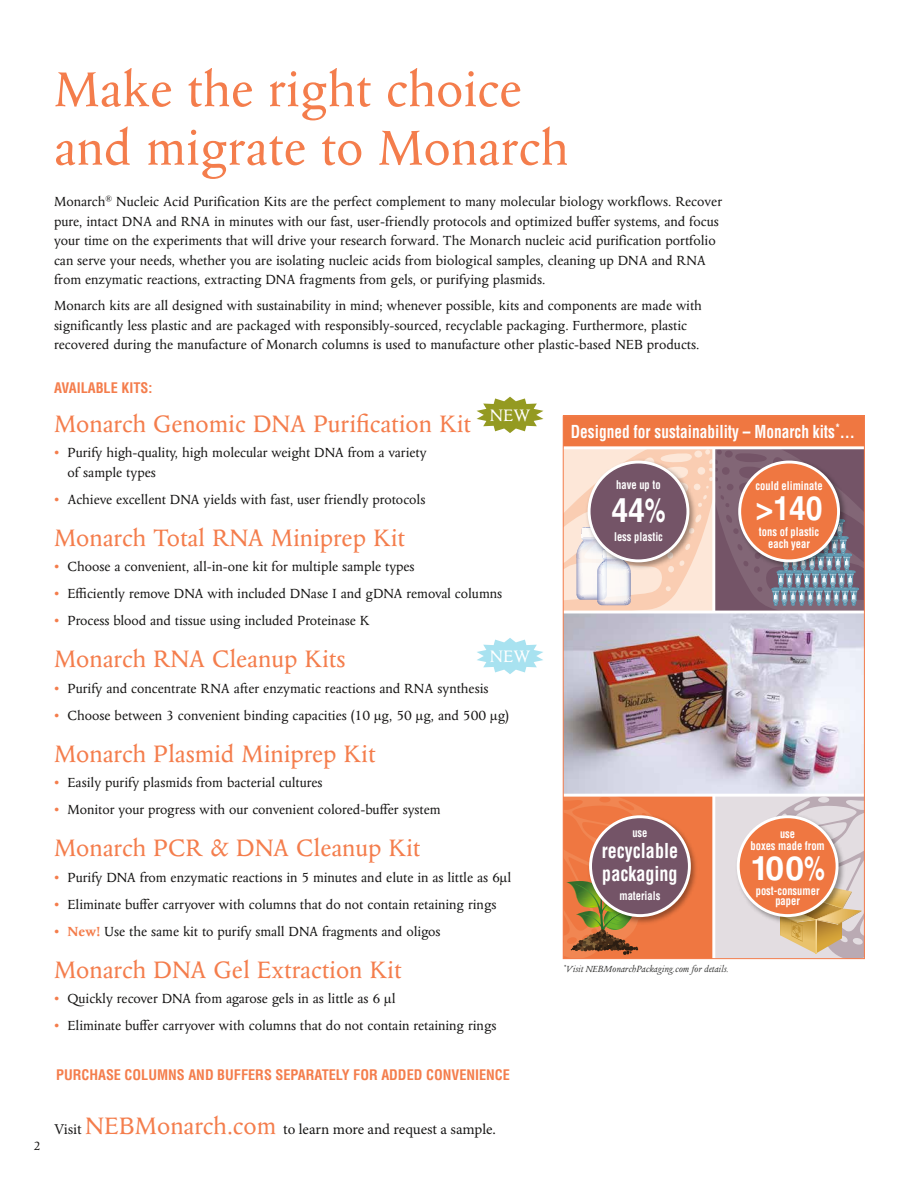
<style>
.page{position:relative;width:918px;height:1188px;background:#fff}
.page>*{position:absolute;margin:0;border:0;box-sizing:border-box;transform-origin:0 0}
.t1{font:55.5px/58.5px "Columbus MT Pro";color:#f47d4c}
.t2{font:700 33.45px "Helvetica LT Std";color:#fff;scale:.9 1}
.t3{font:700 33.45px "Helvetica LT Std";color:#fff}
.t4{font:27px "Columbus MT Pro";color:#f47d4c}
.t5{font:700 condensed 20.1px/23.4px "Helvetica LT Std";color:#fff;scale:.9 1}
.t6{font:18.9px "Columbus MT Pro";color:#fff}
.t7{font:700 condensed 17.4px "Helvetica LT Std";color:#fff;scale:.88 1}
.t8{font:15px/19.5px "Columbus MT Pro";color:#181716}
.t9{font:15px "Minion Pro";letter-spacing:-.005em;color:#181716}
.t10{font:700 condensed 14.25px "Helvetica LT Std";color:#f47d4c}
.t11{font:13.5px "Columbus MT Pro";color:#181716}
.t12{font:700 condensed 11.7px/11.7px "Helvetica LT Std";color:#fff;text-align:center;scale:.9 1}
.t13{font:italic 10.5px "Columbus MT Pro";color:#3a3a39}
.s1{color:#f47d4c}
.s2{font-weight:700;color:#f47d4c}
.s3{font-family:"Columbus MT Pro";font-size:27px;color:#f47d4c}
</style>
<div class="page">
<img style="left:565px;top:613px;width:298px;height:181px">
<div style="left:563px;top:416px;width:301px;height:32px;background:#ef7741"></div>
<svg style="left:565px;top:797px;width:298px;height:160px;background:#dda081"></svg>
<img style="left:733px;top:812px;width:115px;height:114px">
<div style="left:738px;top:817px;width:99px;height:99px;background:#ef7741;border-radius:50%"></div>
<div style="left:737px;top:815px;width:102px;height:102px;border:3px solid #fff;border-radius:50%"></div>
<img style="left:585px;top:812px;width:115px;height:114px">
<div style="left:591px;top:817px;width:98px;height:99px;background:#745467;border-radius:50%"></div>
<div style="left:589px;top:815px;width:102px;height:102px;border:3px solid #fff;border-radius:50%"></div>
<hr style="left:712px;top:795px;width:3px;height:164px;background:#fff">
<hr style="left:563px;top:446px;width:301px;height:3px;background:#fff">
<svg style="left:565px;top:449px;width:298px;height:162px;background:#be968e"></svg>
<img style="left:584px;top:457px;width:115px;height:114px">
<div style="left:589px;top:462px;width:99px;height:99px;background:#745467;border-radius:50%"></div>
<div style="left:588px;top:461px;width:101px;height:101px;border:3px solid #fff;border-radius:50%"></div>
<div style="left:563px;top:416px;width:302px;height:543px;border:1px solid #f47d4c"></div>
<svg style="left:477px;top:397px;width:66px;height:36px"></svg>
<svg style="left:477px;top:638px;width:66px;height:36px"></svg>
<p class="t11" style="left:33px;top:1139px;width:9px">2</p>
<h1 class="t1" style="left:54px;top:61px;width:516px">Make the right choice and migrate to Monarch</h1>
<p class="t8" style="left:54px;top:192px;width:670px">Monarch<sup>®</sup> Nucleic Acid Purification Kits are the perfect complement to many molecular biology workflows. Recover pure, intact DNA and RNA in minutes with our fast, user-friendly protocols and optimized buffer systems, and focus your time on the experiments that will drive your research forward. The Monarch nucleic acid purification portfolio can serve your needs, whether you are isolating nucleic acids from biological samples, cleaning up DNA and RNA from enzymatic reactions, extracting DNA fragments from gels, or purifying plasmids.</p>
<p class="t8" style="left:54px;top:296px;width:649px">Monarch kits are all designed with sustainability in mind; whenever possible, kits and components are made with significantly less plastic and are packaged with responsibly-sourced, recyclable packaging. Furthermore, plastic recovered during the manufacture of Monarch columns is used to manufacture other plastic-based NEB products.</p>
<p class="t10" style="left:54px;top:379px;width:100px">AVAILABLE KITS:</p>
<h3 class="t4" style="left:54px;top:409px;width:419px">Monarch Genomic DNA Purification Kit</h3>
<p class="t8" style="left:68px;top:443px;width:361px;text-indent:-14px"><span class="s1">•</span> Purify high-quality, high molecular weight DNA from a variety of sample types</p>
<p class="t8" style="left:54px;top:490px;width:373px"><span class="s1">•</span> Achieve excellent DNA yields with fast, user friendly protocols</p>
<h3 class="t4" style="left:54px;top:523px;width:353px">Monarch Total RNA Miniprep Kit</h3>
<p class="t8" style="left:54px;top:557px;width:362px"><span class="s1">•</span> Choose a convenient, all-in-one kit for multiple sample types</p>
<p class="t8" style="left:54px;top:584px;width:450px"><span class="s1">•</span> Efficiently remove DNA with included DNase I and gDNA removal columns</p>
<p class="t8" style="left:54px;top:611px;width:317px"><span class="s1">•</span> Process blood and tissue using included Proteinase K</p>
<h3 class="t4" style="left:54px;top:645px;width:293px">Monarch RNA Cleanup Kits</h3>
<p class="t8" style="left:54px;top:679px;width:436px"><span class="s1">•</span> Purify and concentrate RNA after enzymatic reactions and RNA synthesis</p>
<p class="t8" style="left:54px;top:706px;width:457px"><span class="s1">•</span> Choose between 3 convenient binding capacities (10 µg, 50 µg, and 500 µg)</p>
<h3 class="t4" style="left:54px;top:739px;width:323px">Monarch Plasmid Miniprep Kit</h3>
<p class="t8" style="left:54px;top:773px;width:270px"><span class="s1">•</span> Easily purify plasmids from bacterial cultures</p>
<p class="t8" style="left:54px;top:800px;width:388px"><span class="s1">•</span> Monitor your progress with our convenient colored-buffer system</p>
<h3 class="t4" style="left:54px;top:834px;width:368px">Monarch PCR &amp; DNA Cleanup Kit</h3>
<p class="t8" style="left:54px;top:868px;width:459px"><span class="s1">•</span> Purify DNA from enzymatic reactions in 5 minutes and elute in as little as 6µl</p>
<p class="t8" style="left:54px;top:895px;width:444px"><span class="s1">•</span> Eliminate buffer carryover with columns that do not contain retaining rings</p>
<p class="t8" style="left:54px;top:922px;width:388px"><span class="s1">•</span> <span class="s2">New!</span> Use the same kit to purify small DNA fragments and oligos</p>
<h3 class="t4" style="left:54px;top:955px;width:349px">Monarch DNA Gel Extraction Kit</h3>
<p class="t8" style="left:54px;top:989px;width:343px"><span class="s1">•</span> Quickly recover DNA from agarose gels in as little as 6 µl</p>
<p class="t8" style="left:54px;top:1016px;width:444px"><span class="s1">•</span> Eliminate buffer carryover with columns that do not contain retaining rings</p>
<p class="t6" style="left:490px;top:405px;width:42px">NEW</p>
<p class="t6" style="left:490px;top:646px;width:42px">NEW</p>
<p class="t10" style="left:56px;top:1066px;width:455px">PURCHASE COLUMNS AND BUFFERS SEPARATELY FOR ADDED CONVENIENCE</p>
<p class="t9" style="left:54px;top:1120px;width:443px">Visit <span class="s3">NEBMonarch.com</span> to learn more and request a sample.</p>
<p class="t7" style="left:571px;top:420px;width:324px">Designed for sustainability – Monarch kits<sup>*</sup>...</p>
<p class="t12" style="left:616px;top:479px;width:51px">have up to</p>
<h2 class="t2" style="left:611px;top:489px;width:62px">44%</h2>
<p class="t12" style="left:614px;top:530px;width:56px">less plastic</p>
<p class="t12" style="left:756px;top:480px;width:76px">could eliminate</p>
<p class="t12" style="left:759px;top:526px;width:69px">tons of plastic each year</p>
<h2 class="t2" style="left:756px;top:488px;width:76px">&gt;140</h2>
<p class="t12" style="left:632px;top:827px;width:18px">use</p>
<h3 class="t5" style="left:602px;top:839px;width:86px">recyclable packaging</h3>
<p class="t12" style="left:619px;top:890px;width:47px">materials</p>
<p class="t13" style="left:563px;top:964px;width:167px"><sup>*</sup>Visit NEBMonarchPackaging.com for details.</p>
<p class="t12" style="left:750px;top:828px;width:84px">use<br>boxes made from</p>
<h2 class="t3" style="left:750px;top:848px;width:76px">100%</h2>
<p class="t12" style="left:756px;top:885px;width:72px;line-height:10.1px">post-consumer paper</p>
</div>
